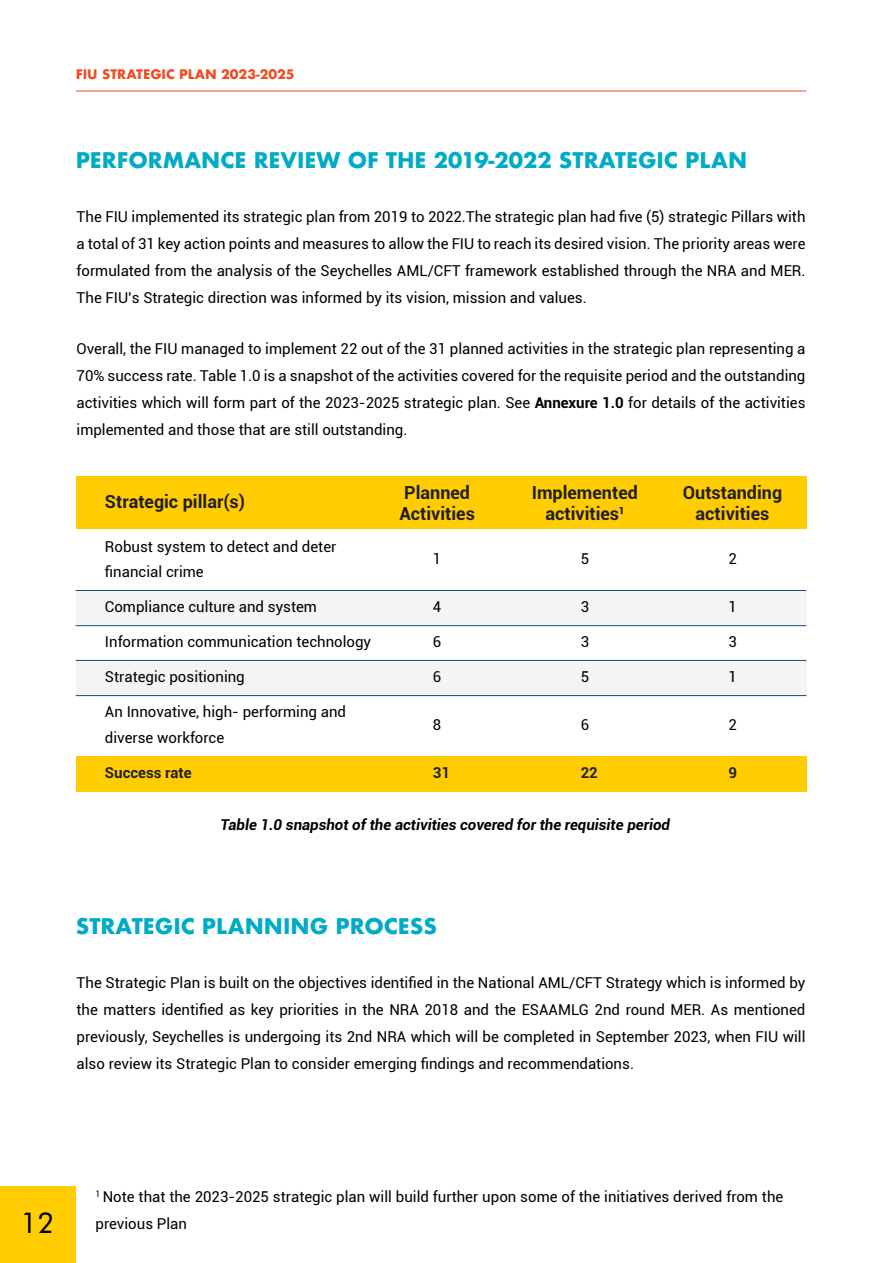
<style>
.page{position:relative;width:893px;height:1263px;background:#fff}
.page>*{position:absolute;margin:0;border:0;box-sizing:border-box;transform-origin:0 0}
.t1{font:28.65px "Futura BT";color:#000}
.t2{font:700 21px "Futura";color:#00abc7}
.t3{font:700 18px/21.6px "Roboto";color:#231f20;text-align:center}
.t4{font:15px/27px "Roboto";color:#000}
.t5{font:italic 700 15px "Roboto";color:#000}
.t6{font:700 15px "Roboto";color:#231f20}
.t7{font:700 12.75px "Futura";color:#f04b23}
.s1{font-weight:700}
</style>
<div class="page">
<div style="left:76px;top:590px;width:730px;height:36px;background:#f4f4f4"></div>
<div style="left:76px;top:660px;width:730px;height:35px;background:#f4f4f4"></div>
<div style="left:76px;top:756px;width:730px;height:35px;background:#ffcd02"></div>
<div style="left:659px;top:477px;width:147px;height:52px;background:#ffcd02"></div>
<hr style="left:76px;top:590px;width:730px;height:1px;background:#114b88">
<div style="left:76px;top:477px;width:287px;height:52px;background:#ffcd02"></div>
<div style="left:363px;top:477px;width:148px;height:52px;background:#ffcd02"></div>
<div style="left:511px;top:477px;width:148px;height:52px;background:#ffcd02"></div>
<hr style="left:76px;top:625px;width:730px;height:1px;background:#114b88">
<hr style="left:76px;top:660px;width:730px;height:1px;background:#114b88">
<hr style="left:76px;top:695px;width:730px;height:1px;background:#114b88">
<div style="left:0;top:1186px;width:76px;height:77px;background:#ffcd02"></div>
<hr style="left:76px;top:91px;width:730px;height:1px;background:#f04b23">
<p class="t7" style="left:76px;top:65px;width:220px">FIU STRATEGIC PLAN 2023-2025</p>
<h2 class="t2" style="left:76px;top:144px;width:673px">PERFORMANCE REVIEW OF THE 2019-2022 STRATEGIC PLAN</h2>
<p class="t4" style="left:77px;top:202px;width:730px;text-align:justify">The FIU implemented its strategic plan from 2019 to 2022.The strategic plan had five (5) strategic Pillars with a total of 31 key action points and measures to allow the FIU to reach its desired vision. The priority areas were formulated from the analysis of the Seychelles AML/CFT framework established through the NRA and MER.<br>The FIU’s Strategic direction was informed by its vision, mission and values.</p>
<p class="t4" style="left:77px;top:334px;width:730px;text-align:justify">Overall, the FIU managed to implement 22 out of the 31 planned activities in the strategic plan representing a 70% success rate. Table 1.0 is a snapshot of the activities covered for the requisite period and the outstanding activities which will form part of the 2023-2025 strategic plan. See <span class="s1">Annexure 1.0</span> for details of the activities implemented and those that are still outstanding.</p>
<p class="t3" style="left:105px;top:490px;width:142px">Strategic pillar(s)</p>
<p class="t4" style="left:105px;top:533px;width:233px;line-height:25.5px">Robust system to detect and deter financial crime</p>
<p class="t3" style="left:399px;top:481px;width:77px;text-align:left">Planned<br>Activities</p>
<p class="t3" style="left:683px;top:481px;width:101px">Outstanding activities</p>
<p class="t3" style="left:532px;top:481px;width:108px">Implemented activities¹</p>
<p class="t4" style="left:433px;top:545px;width:10px">1</p>
<p class="t4" style="left:581px;top:545px;width:10px">5</p>
<p class="t4" style="left:728px;top:545px;width:10px">2</p>
<p class="t4" style="left:105px;top:593px;width:214px">Compliance culture and system</p>
<p class="t4" style="left:433px;top:593px;width:10px">4</p>
<p class="t4" style="left:581px;top:593px;width:10px">3</p>
<p class="t4" style="left:728px;top:593px;width:10px">1</p>
<p class="t4" style="left:105px;top:628px;width:268px">Information communication technology</p>
<p class="t4" style="left:433px;top:628px;width:10px">6</p>
<p class="t4" style="left:581px;top:628px;width:10px">3</p>
<p class="t4" style="left:728px;top:628px;width:10px">3</p>
<p class="t4" style="left:105px;top:663px;width:141px">Strategic positioning</p>
<p class="t4" style="left:433px;top:663px;width:10px">6</p>
<p class="t4" style="left:581px;top:663px;width:10px">5</p>
<p class="t4" style="left:728px;top:663px;width:10px">1</p>
<p class="t4" style="left:105px;top:698px;width:243px;line-height:25.5px">An Innovative, high- performing and diverse workforce</p>
<p class="t4" style="left:433px;top:710px;width:10px">8</p>
<p class="t4" style="left:581px;top:710px;width:10px">6</p>
<p class="t4" style="left:728px;top:710px;width:10px">2</p>
<p class="t6" style="left:105px;top:762px;width:88px">Success rate</p>
<p class="t6" style="left:433px;top:762px;width:19px">31</p>
<p class="t6" style="left:581px;top:762px;width:19px">22</p>
<p class="t6" style="left:728px;top:762px;width:10px">9</p>
<p class="t5" style="left:221px;top:814px;width:451px">Table 1.0 snapshot of the activities covered for the requisite period</p>
<h2 class="t2" style="left:76px;top:911px;width:363px">STRATEGIC PLANNING PROCESS</h2>
<p class="t4" style="left:77px;top:968px;width:730px;text-align:justify">The Strategic Plan is built on the objectives identified in the National AML/CFT Strategy which is informed by the matters identified as key priorities in the NRA 2018 and the ESAAMLG 2nd round MER. As mentioned previously, Seychelles is undergoing its 2nd NRA which will be completed in September 2023, when FIU will also review its Strategic Plan to consider emerging findings and recommendations.</p>
<h1 class="t1" style="left:20px;top:1206px;width:35px">12</h1>
<p class="t4" style="left:96px;top:1182px;width:689px"><sup>1</sup> Note that the 2023-2025 strategic plan will build further upon some of the initiatives derived from the previous Plan</p>
</div>
